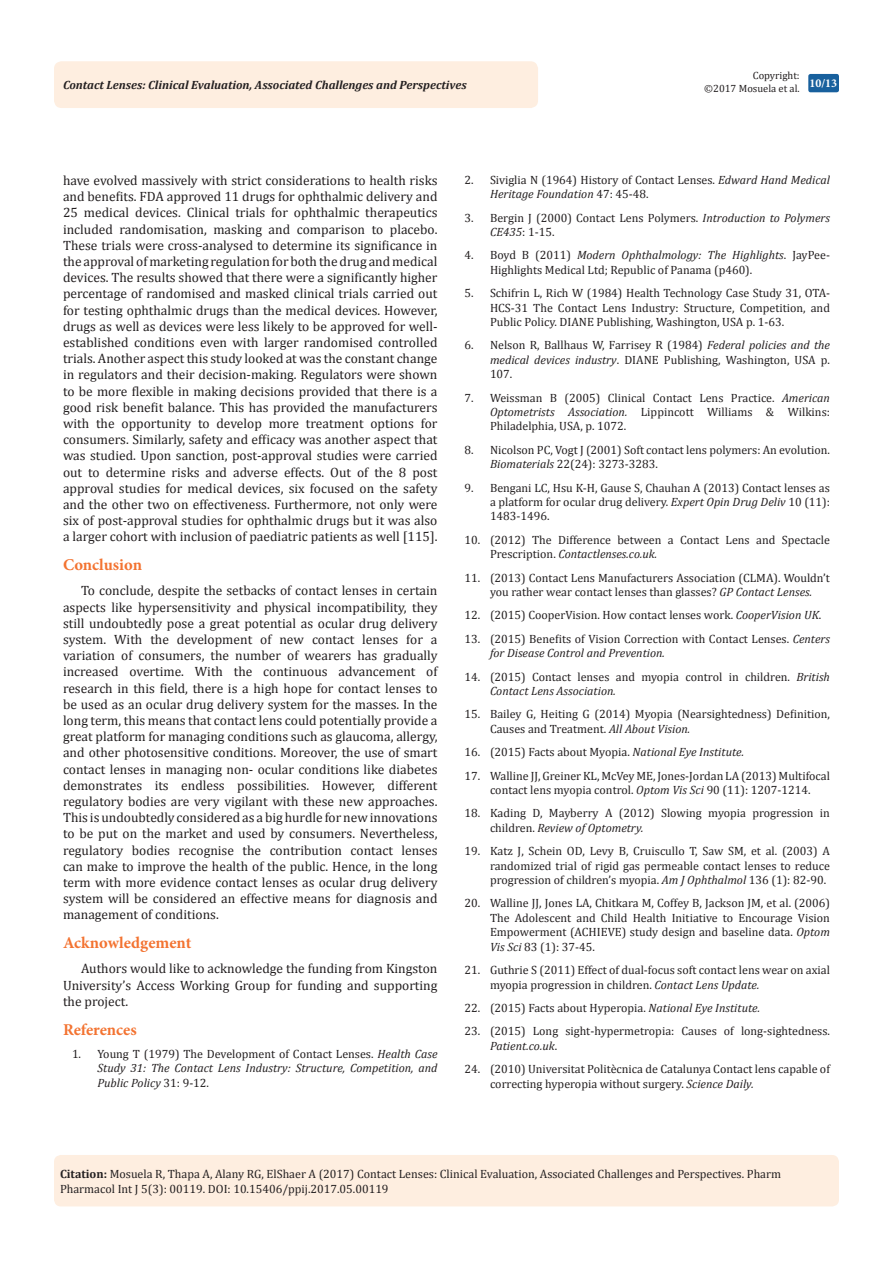
<style>
.page{position:relative;width:893px;height:1263px;background:#fff}
.page>*{position:absolute;margin:0;border:0;box-sizing:border-box;transform-origin:0 0}
.Style5{font:700 16.5px "Minion Pro";color:#f37331}
.t1{font:13.5px/16.2px "Cambria";color:#231f20;text-align:justify}
.t2{font:12px/14.4px "Cambria";color:#231f20}
.t3{font:italic 12px/14.4px "Cambria";color:#231f20;text-align:justify}
.t4{font:italic 700 12px "Cambria";color:#231f20}
.t5{font:700 12px "Minion Pro";color:#fff}
.t6{font:10.5px/12.6px "Cambria";color:#231f20;text-align:right}
.s1{font-style:normal}
.s2{font-style:italic}
.s3{font-weight:700}
</style>
<div class="page">
<div style="left:54px;top:1155px;width:785px;height:51px;background:#feeee0;border-radius:7px"></div>
<div style="left:54px;top:61px;width:484px;height:47px;background:#feeee0;border-radius:8px"></div>
<div style="left:808px;top:74px;width:31px;height:18px;background:#18609d;border-radius:2px"></div>
<p class="t6" style="left:704px;top:69px;width:97px">Copyright:<br>©2017 Mosuela et al.</p>
<p class="t4" style="left:63px;top:77px;width:405px">Contact Lenses: Clinical Evaluation, Associated Challenges and Perspectives</p>
<p class="t5" style="left:809px;top:75px;width:29px">10/13</p>
<p class="t1" style="left:63px;top:172px;width:376px">have evolved massively with strict considerations to health risks and benefits. FDA approved 11 drugs for ophthalmic delivery and 25 medical devices. Clinical trials for ophthalmic therapeutics included randomisation, masking and comparison to placebo.<br>These trials were cross-analysed to determine its significance in the approval of marketing regulation for both the drug and medical devices. The results showed that there were a significantly higher percentage of randomised and masked clinical trials carried out for testing ophthalmic drugs than the medical devices. However, drugs as well as devices were less likely to be approved for well&shy;established conditions even with larger randomised controlled trials. Another aspect this study looked at was the constant change in regulators and their decision-making. Regulators were shown to be more flexible in making decisions provided that there is a good risk benefit balance. This has provided the manufacturers with the opportunity to develop more treatment options for consumers. Similarly, safety and efficacy was another aspect that was studied. Upon sanction, post-approval studies were carried out to determine risks and adverse effects. Out of the 8 post approval studies for medical devices, six focused on the safety and the other two on effectiveness. Furthermore, not only were six of post-approval studies for ophthalmic drugs but it was also a larger cohort with inclusion of paediatric patients as well [115].</p>
<p class="Style5" style="left:63px;top:553px;width:81px">Conclusion</p>
<p class="t1" style="left:63px;top:583px;width:376px;text-indent:18px">To conclude, despite the setbacks of contact lenses in certain aspects like hypersensitivity and physical incompatibility, they still undoubtedly pose a great potential as ocular drug delivery system. With the development of new contact lenses for a variation of consumers, the number of wearers has gradually increased overtime. With the continuous advancement of research in this field, there is a high hope for contact lenses to be used as an ocular drug delivery system for the masses. In the long term, this means that contact lens could potentially provide a great platform for managing conditions such as glaucoma, allergy, and other photosensitive conditions. Moreover, the use of smart contact lenses in managing non- ocular conditions like diabetes demonstrates its endless possibilities. However, different regulatory bodies are very vigilant with these new approaches.<br>This is undoubtedly considered as a big hurdle for new innovations to be put on the market and used by consumers. Nevertheless, regulatory bodies recognise the contribution contact lenses can make to improve the health of the public. Hence, in the long term with more evidence contact lenses as ocular drug delivery system will be considered an effective means for diagnosis and management of conditions.</p>
<p class="Style5" style="left:63px;top:931px;width:130px">Acknowledgement</p>
<p class="t1" style="left:63px;top:961px;width:376px;text-indent:18px">Authors would like to acknowledge the funding from Kingston University’s Access Working Group for funding and supporting the project.</p>
<p class="Style5" style="left:63px;top:1018px;width:75px">References</p>
<p class="t3" style="left:98px;top:1046px;width:341px;text-indent:-26px"><span class="s1">1. Young T (1979) The Development of Contact Lenses.</span> Health Case Study 31: The Contact Lens Industry: Structure, Competition, and Public Policy <span class="s1">31: 9-12.</span></p>
<p class="t2" style="left:490px;top:172px;width:341px;text-indent:-26px">2. Siviglia N (1964) History of Contact Lenses. <span class="s2">Edward Hand Medical<br>Heritage Foundation</span> 47: 45-48.</p>
<p class="t2" style="left:490px;top:210px;width:341px;text-indent:-26px">3. Bergin J (2000) Contact Lens Polymers. <span class="s2">Introduction to Polymers<br>CE435</span>: 1-15.</p>
<p class="t2" style="left:490px;top:248px;width:341px;text-indent:-26px">4. Boyd B (2011) <span class="s2">Modern Ophthalmology: The Highlights</span>. JayPee-<br>Highlights Medical Ltd; Republic of Panama (p460).</p>
<p class="t2" style="left:490px;top:286px;width:341px;text-align:justify;text-indent:-26px">5. Schifrin L, Rich W (1984) Health Technology Case Study 31, OTA-HCS-31 The Contact Lens Industry: Structure, Competition, and Public Policy. DIANE Publishing, Washington, USA p. 1-63.</p>
<p class="t2" style="left:490px;top:338px;width:341px;text-align:justify;text-indent:-26px">6. Nelson R, Ballhaus W, Farrisey R (1984) <span class="s2">Federal policies and the medical devices industry</span>. DIANE Publishing, Washington, USA p.<br>107.</p>
<p class="t2" style="left:490px;top:390px;width:341px;text-align:justify;text-indent:-26px">7. Weissman B (2005) Clinical Contact Lens Practice. <span class="s2">American Optometrists Association.</span> Lippincott Williams &amp; Wilkins:<br>Philadelphia, USA, p. 1072.</p>
<p class="t2" style="left:490px;top:442px;width:341px;text-indent:-26px">8. Nicolson PC, Vogt J (2001) Soft contact lens polymers: An evolution.<br><span class="s2">Biomaterials</span> 22(24): 3273-3283.</p>
<p class="t2" style="left:490px;top:480px;width:341px;text-align:justify;text-indent:-26px">9. Bengani LC, Hsu K-H, Gause S, Chauhan A (2013) Contact lenses as a platform for ocular drug delivery. <span class="s2">Expert Opin Drug Deliv</span> 10 (11):<br>1483-1496.</p>
<p class="t2" style="left:490px;top:532px;width:341px;text-indent:-26px">10. (2012) The Difference between a Contact Lens and Spectacle<br>Prescription. <span class="s2">Contactlenses.co.uk.</span></p>
<p class="t2" style="left:490px;top:570px;width:341px;text-indent:-26px">11. (2013) Contact Lens Manufacturers Association (CLMA). Wouldn’t you rather wear contact lenses than glasses? <span class="s2">GP Contact Lenses.</span></p>
<p class="t2" style="left:464px;top:608px;width:358px">12. (2015) CooperVision. How contact lenses work. <span class="s2">CooperVision UK</span>.</p>
<p class="t2" style="left:490px;top:631px;width:341px;text-indent:-26px">13. (2015) Benefits of Vision Correction with Contact Lenses. <span class="s2">Centers for Disease Control and Prevention.</span></p>
<p class="t2" style="left:490px;top:669px;width:341px;text-indent:-26px">14. (2015) Contact lenses and myopia control in children. <span class="s2">British<br>Contact Lens Association.</span></p>
<p class="t2" style="left:490px;top:707px;width:341px;text-indent:-26px">15. Bailey G, Heiting G (2014) Myopia (Nearsightedness) Definition,<br>Causes and Treatment. <span class="s2">All About Vision.</span></p>
<p class="t2" style="left:464px;top:745px;width:281px">16. (2015) Facts about Myopia. <span class="s2">National Eye Institute.</span></p>
<p class="t2" style="left:464px;top:768px;width:367px;text-align:center">17. Walline JJ, Greiner KL, McVey ME, Jones-Jordan LA (2013) Multifocal contact lens myopia control. <span class="s2">Optom Vis Sci</span> 90 (11): 1207-1214.</p>
<p class="t2" style="left:490px;top:806px;width:341px;text-indent:-26px">18. Kading D, Mayberry A (2012) Slowing myopia progression in children. <span class="s2">Review of Optometry.</span></p>
<p class="t2" style="left:490px;top:844px;width:341px;text-align:justify;text-indent:-26px">19. Katz J, Schein OD, Levy B, Cruiscullo T, Saw SM, et al. (2003) A randomized trial of rigid gas permeable contact lenses to reduce progression of children’s myopia. <span class="s2">Am J Ophthalmol</span> 136 (1): 82-90.</p>
<p class="t2" style="left:490px;top:896px;width:341px;text-align:justify;text-indent:-26px">20. Walline JJ, Jones LA, Chitkara M, Coffey B, Jackson JM, et al. (2006)<br>The Adolescent and Child Health Initiative to Encourage Vision Empowerment (ACHIEVE) study design and baseline data. <span class="s2">Optom Vis Sci</span> 83 (1): 37-45.</p>
<p class="t2" style="left:490px;top:963px;width:341px;text-indent:-26px">21. Guthrie S (2011) Effect of dual-focus soft contact lens wear on axial myopia progression in children. <span class="s2">Contact Lens Update.</span></p>
<p class="t2" style="left:464px;top:1000px;width:297px">22. (2015) Facts about Hyperopia. <span class="s2">National Eye Institute.</span></p>
<p class="t2" style="left:490px;top:1024px;width:341px;text-indent:-26px">23. (2015) Long sight-hypermetropia: Causes of long-sightedness.<br><span class="s2">Patient.co.uk</span>.</p>
<p class="t2" style="left:490px;top:1062px;width:341px;text-indent:-26px">24. (2010) Universitat Politècnica de Catalunya Contact lens capable of correcting hyperopia without surgery. <span class="s2">Science Daily.</span></p>
<p class="t2" style="left:60px;top:1167px;width:723px"><span class="s3">Citation:</span> Mosuela R, Thapa A, Alany RG, ElShaer A (2017) Contact Lenses: Clinical Evaluation, Associated Challenges and Perspectives. Pharm<br>Pharmacol Int J 5(3): 00119. DOI: 10.15406/ppij.2017.05.00119</p>
</div>
